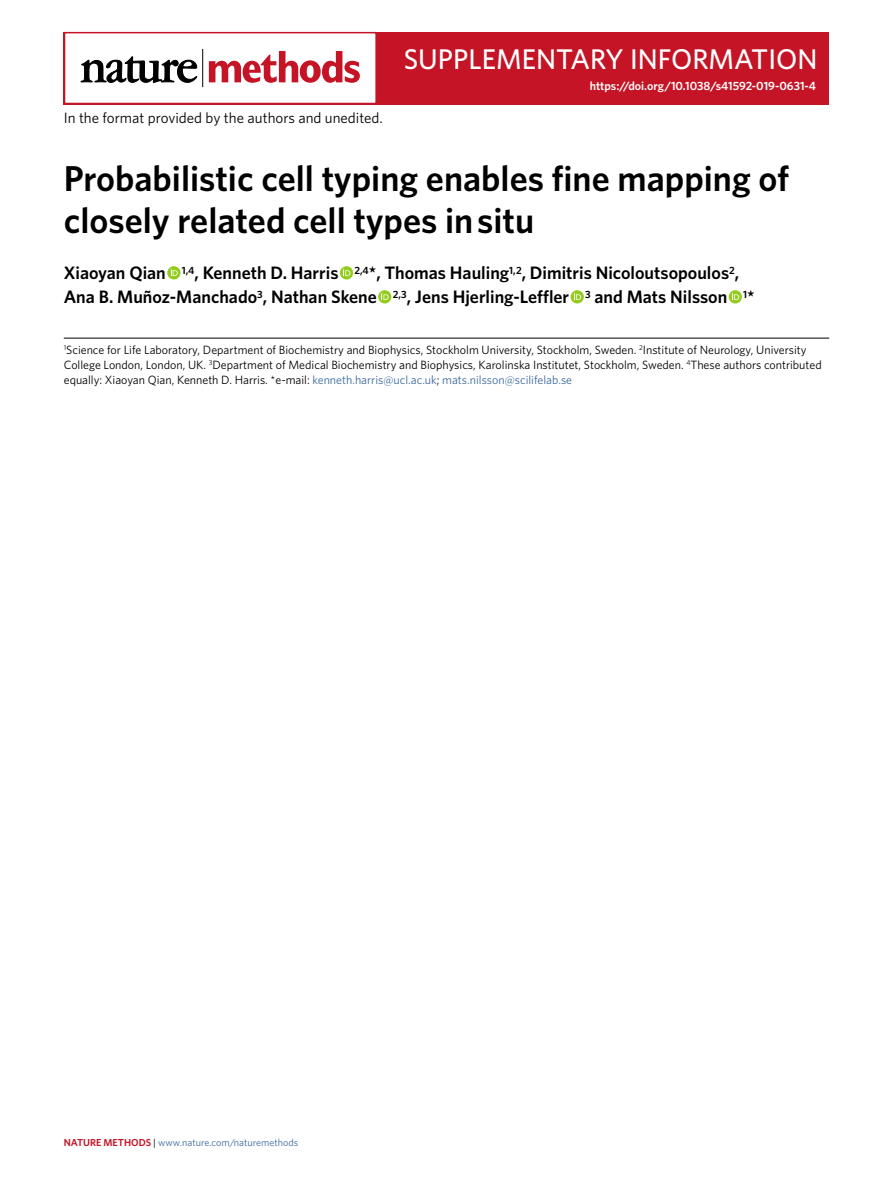
<style>
.page{position:relative;width:893px;height:1187px;background:#fff}
.page>*{position:absolute;margin:0;border:0;box-sizing:border-box;transform-origin:0 0}
.t1{font:600 36px/42px "Whitney";color:#000}
.t2{font:500 30px "Whitney";color:#fff}
.t3{font:500 28.5px "Whitney";color:#fff}
.t4{font:600 18px/24px "Whitney";color:#000}
.t5{font:15px "Whitney";color:#000}
.t6{font:12px/15px "Whitney";color:#000}
.t7{font:600 12px "Whitney";color:#fff}
.t8{font:10.2px "Whitney";color:#3b699e}
.s1{color:#3b699e}
.s2{font-weight:600;color:#c41425}
.s3{color:#000}
</style>
<div class="page">
<div style="left:64px;top:32px;width:765px;height:72px;background:#c41425"></div>
<div style="left:64px;top:32px;width:313px;height:72px;background:#fff;border:2px solid #c41425"></div>
<svg style="left:209px;top:51px;width:151px;height:32px"></svg>
<hr style="left:202px;top:49px;width:1px;height:38px;background:#000">
<svg style="left:81px;top:56px;width:116px;height:27px"></svg>
<hr style="left:64px;top:338px;width:765px;height:1px;background:#000">
<svg style="left:167px;top:266px;width:13px;height:13px"></svg>
<svg style="left:171px;top:268px;width:7px;height:8px"></svg>
<svg style="left:340px;top:266px;width:13px;height:13px"></svg>
<svg style="left:343px;top:268px;width:7px;height:8px"></svg>
<svg style="left:378px;top:290px;width:13px;height:13px"></svg>
<svg style="left:381px;top:292px;width:8px;height:8px"></svg>
<div style="left:571px;top:290px;width:13px;height:13px;background:#92cd1d;border-radius:50%"></div>
<svg style="left:574px;top:292px;width:7px;height:8px"></svg>
<div style="left:729px;top:290px;width:13px;height:13px;background:#92cd1d;border-radius:50%"></div>
<svg style="left:732px;top:292px;width:7px;height:8px"></svg>
<p class="t5" style="left:64px;top:108px;width:321px">In the format provided by the authors and unedited.</p>
<h2 class="t2" style="left:690px;top:39px;width:129px">ARTICLES</h2>
<p class="t7" style="left:590px;top:78px;width:228px">https://doi.org/10.1038/s41592-019-0631-4</p>
<h3 class="t3" style="left:404px;top:40px;width:415px">SUPPLEMENTARY INFORMATION</h3>
<h1 class="t1" style="left:64px;top:157px;width:727px">Probabilistic cell typing enables fine mapping of closely related cell types in situ</h1>
<h3 class="t4" style="left:64px;top:261px;width:693px">Xiaoyan Qian <sup>1,4</sup>, Kenneth D. Harris <sup>2,4</sup>*, Thomas Hauling<sup>1,2</sup>, Dimitris Nicoloutsopoulos<sup>2</sup>,<br>Ana B. Muñoz-Manchado<sup>3</sup>, Nathan Skene <sup>2,3</sup>, Jens Hjerling-Leffler <sup>3</sup> and Mats Nilsson <sup>1</sup>*</h3>
<p class="t6" style="left:64px;top:342px;width:759px"><sup>1</sup>Science for Life Laboratory, Department of Biochemistry and Biophysics, Stockholm University, Stockholm, Sweden. <sup>2</sup>Institute of Neurology, University<br>College London, London, UK. <sup>3</sup>Department of Medical Biochemistry and Biophysics, Karolinska Institutet, Stockholm, Sweden. <sup>4</sup>These authors contributed equally: Xiaoyan Qian, Kenneth D. Harris. *e-mail: <span class="s1">kenneth.harris@ucl.ac.uk</span>; <span class="s1">mats.nilsson@scilifelab.se</span></p>
<p class="t8" style="left:64px;top:1135px;width:236px"><span class="s2">Nature Methods</span> <span class="s3">|</span> www.nature.com/naturemethods</p>
</div>
